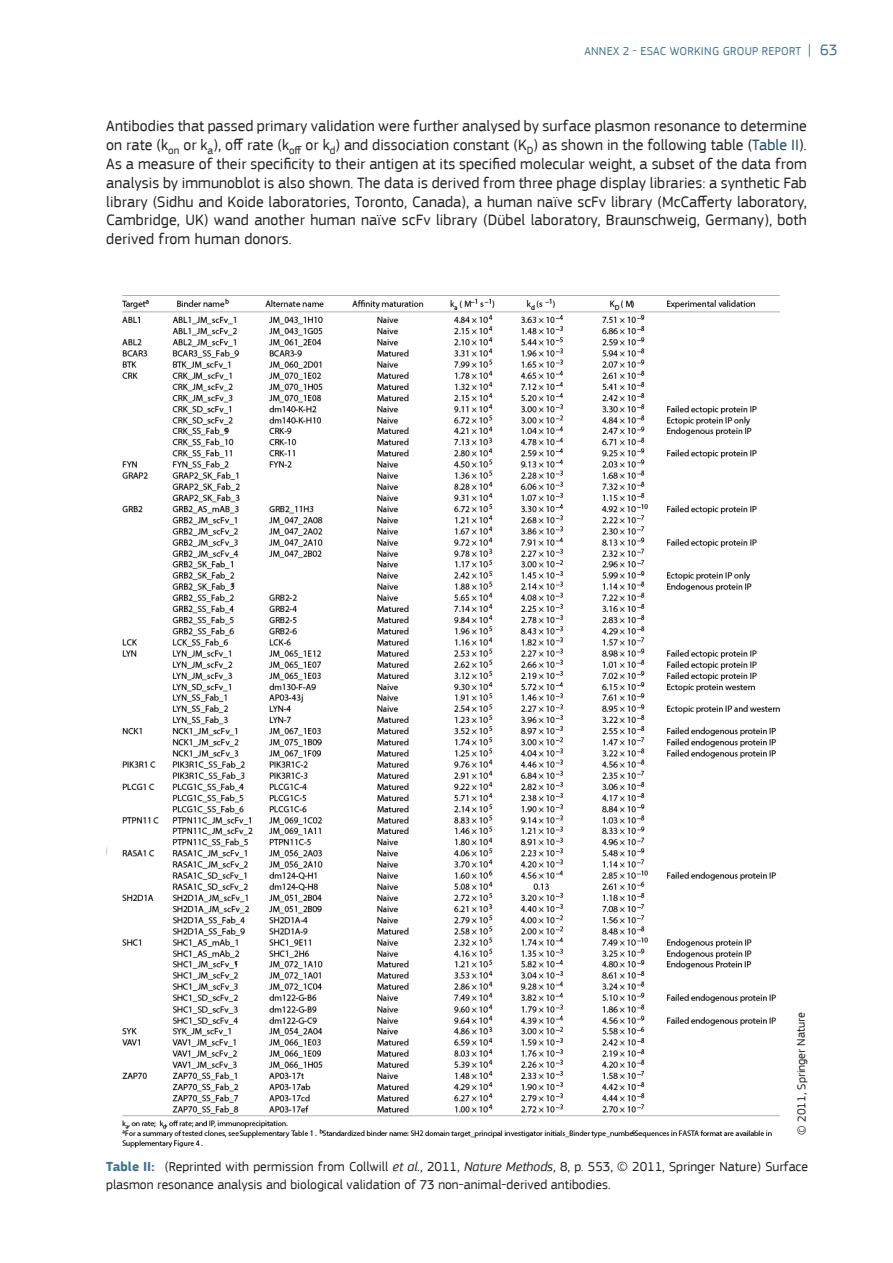
<style>
.page{position:relative;width:893px;height:1263px;background:#fff}
.page>*{position:absolute;margin:0;border:0;box-sizing:border-box;transform-origin:0 0}
.Body_copy{font:15.75px/18.9px "EC Square Sans Pro";letter-spacing:.005em;color:#231f20;text-align:justify}
.t1{font:13.5px/18.9px "EC Square Sans Pro";color:#231f20}
.t2{font:12px "EC Square Sans Pro";letter-spacing:.02em;color:#41748f}
.Body_copy-2{font:12px "EC Square Sans Pro";letter-spacing:-.01em;color:#231f20}
.s1{font-size:15.75px}
.s2{color:#154863}
.s3{font-weight:700;color:#41748f}
.s4{font-style:italic}
</style>
<div class="page">
<img style="left:106px;top:295px;width:674px;height:853px">
<p class="t2" style="left:584px;top:44px;width:15px">Anne</p>
<p class="t2" style="left:613px;top:44px;width:226px">x 2 - ESAC WORKING GROUP REPORT <span class="s1">| 63</span></p>
<p class="Body_copy" style="left:106px;top:116px;width:702px">Antibodies that passed primary validation were further analysed by surface plasmon resonance to determine on rate (k<sub>on</sub> or k<sub>a</sub>), off rate (k<sub>off</sub> or k<sub>d</sub>) and dissociation constant (K<sub>D</sub>) as shown in the following table (<span class="s2">Table II</span>).<br>As a measure of their specificity to their antigen at its specified molecular weight, a subset of the data from analysis by immunoblot is also shown. The data is derived from three phage display libraries: a synthetic Fab library (Sidhu and Koide laboratories, Toronto, Canada), a human naïve scFv library (McCafferty laboratory, Cambridge, UK) wand another human naïve scFv library (Dübel laboratory, Braunschweig, Germany), both derived from human donors.</p>
<p class="Body_copy-2" style="left:794px;top:1135px;width:124px;rotate:-90deg">© 2011, Springer Nature</p>
<p class="t1" style="left:106px;top:1157px;width:703px"><span class="s3">Table II:</span> (Reprinted with permission from Collwill <span class="s4">et al.</span>, 2011, <span class="s4">Nature Methods</span>, 8, p. 553, © 2011, Springer Nature) Surface plasmon resonance analysis and biological validation of 73 non-animal-derived antibodies.</p>
</div>
